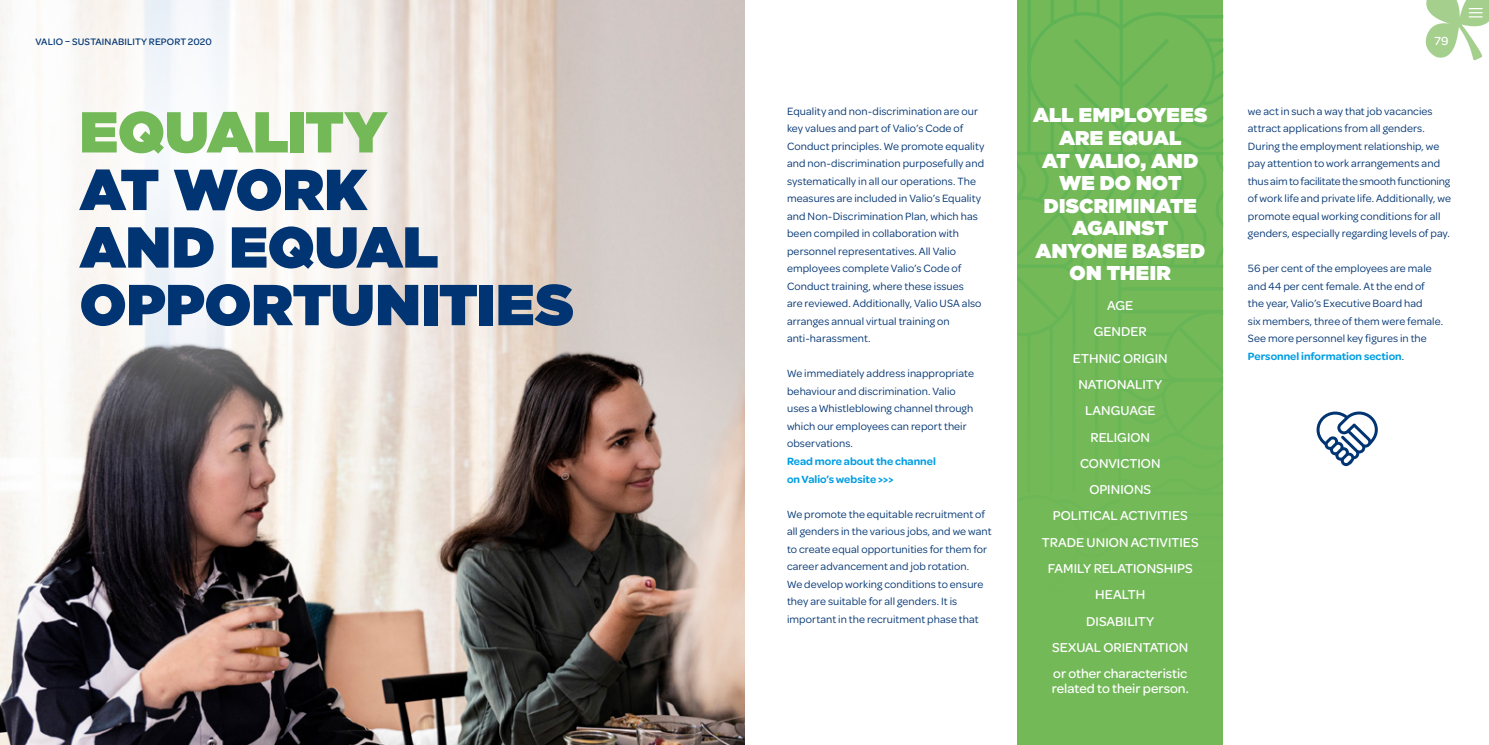
<style>
.page{position:relative;width:1489px;height:745px;background:#fff}
.page>*{position:absolute;margin:0;border:0;box-sizing:border-box;transform-origin:0 0}
.nostoteksti{font:900 57.5px/57.5px "Gotham";color:#003472}
.nostoteksti-2{font:900 57.5px "Gotham";color:#73b958}
.nostoteksti-3{font:900 20px/22.5px "Gotham";letter-spacing:.01em;color:#fff;text-align:center}
.nostoteksti-4{font:500 13.75px "Omnes Valio";color:#fff}
.t1{font:500 12.5px "Omnes Valio";color:#fff}
.t2{font:11.25px/17.5px "Omnes Valio";letter-spacing:.005em;color:#003472}
.t3{font:600 11.25px/17.5px "Omnes Valio";color:#009ee3}
.t4{font:500 10px "Omnes Valio";letter-spacing:.01em;color:#003472}
.s1{font-weight:400;color:#003472}
</style>
<div class="page">
<hr style="left:744px;top:0;width:1px;height:744px;background:#003472">
<img style="left:0;top:0;width:744px;height:744px">
<svg style="left:0;top:0;width:548px;height:492px"></svg>
<div style="left:1017px;top:0;width:205px;height:744px;background:#73b958"></div>
<svg style="left:1017px;top:0;width:206px;height:601px"></svg>
<hr style="left:1017px;top:152px;width:205px;height:3px;background:#009848">
<svg style="left:1316px;top:411px;width:61px;height:55px"></svg>
<svg style="left:1425px;top:0;width:63px;height:61px"></svg>
<p class="t4" style="left:35px;top:35px;width:178px">VALIO – SUSTAINABILITY REPORT 2020</p>
<p class="t1" style="left:1434px;top:32px;width:16px">79</p>
<p class="nostoteksti-2" style="left:80px;top:91px;width:309px">EQUALITY</p>
<p class="nostoteksti" style="left:80px;top:160px;width:288px">AT WORK</p>
<p class="nostoteksti" style="left:80px;top:217px;width:495px">AND EQUAL<br>OPPORTUNITIES</p>
<p class="t2" style="left:787px;top:101px;width:199px">Equality and non-discrimination are our key values and part of Valio’s Code of Conduct principles. We promote equality and non-discrimination purposefully and systematically in all our operations. The measures are included in Valio’s Equality and Non-Discrimination Plan, which has been compiled in collaboration with personnel representatives. All Valio employees complete Valio’s Code of Conduct training, where these issues<br>are reviewed. Additionally, Valio USA also arranges annual virtual training on anti-harassment.</p>
<p class="t2" style="left:787px;top:364px;width:188px">We immediately address inappropriate behaviour and discrimination. Valio</p>
<p class="t2" style="left:787px;top:399px;width:188px">uses a Whistleblowing channel through which our employees can report their</p>
<p class="t3" style="left:787px;top:434px;width:150px"><span class="s1">observations.<br></span>Read more about the channel on Valio’s website &gt;&gt;&gt;</p>
<p class="t2" style="left:787px;top:504px;width:206px">We promote the equitable recruitment of all genders in the various jobs, and we want to create equal opportunities for them for career advancement and job rotation.</p>
<p class="t2" style="left:787px;top:574px;width:198px">We develop working conditions to ensure they are suitable for all genders. It is</p>
<p class="t2" style="left:787px;top:609px;width:193px">important in the recruitment phase that</p>
<p class="nostoteksti-3" style="left:1032px;top:104px;width:176px">ALL EMPLOYEES<br>ARE EQUAL</p>
<p class="nostoteksti-3" style="left:1035px;top:149px;width:171px">AT VALIO, AND<br>WE DO NOT<br>DISCRIMINATE<br>AGAINST<br>ANYONE BASED<br>ON THEIR</p>
<p class="nostoteksti-4" style="left:1107px;top:296px;width:28px">AGE</p>
<p class="nostoteksti-4" style="left:1093px;top:322px;width:54px">GENDER</p>
<p class="nostoteksti-4" style="left:1072px;top:348px;width:96px">ETHNIC ORIGIN</p>
<p class="nostoteksti-4" style="left:1078px;top:375px;width:85px">NATIONALITY</p>
<p class="nostoteksti-4" style="left:1084px;top:401px;width:72px">LANGUAGE</p>
<p class="nostoteksti-4" style="left:1090px;top:427px;width:61px">RELIGION</p>
<p class="nostoteksti-4" style="left:1079px;top:453px;width:82px">CONVICTION</p>
<p class="nostoteksti-4" style="left:1089px;top:480px;width:63px">OPINIONS</p>
<p class="nostoteksti-4" style="left:1052px;top:506px;width:136px">POLITICAL ACTIVITIES</p>
<p class="nostoteksti-4" style="left:1041px;top:532px;width:158px">TRADE UNION ACTIVITIES</p>
<p class="nostoteksti-4" style="left:1047px;top:558px;width:146px">FAMILY RELATIONSHIPS</p>
<p class="nostoteksti-4" style="left:1095px;top:585px;width:52px">HEALTH</p>
<p class="nostoteksti-4" style="left:1086px;top:611px;width:70px">DISABILITY</p>
<p class="nostoteksti-4" style="left:1052px;top:637px;width:138px">SEXUAL ORIENTATION</p>
<p class="nostoteksti-4" style="left:1053px;top:663px;width:136px">or other characteristic</p>
<p class="nostoteksti-4" style="left:1051px;top:678px;width:138px">related to their person.</p>
<p class="t2" style="left:1247px;top:101px;width:186px">we act in such a way that job vacancies attract applications from all genders.</p>
<p class="t2" style="left:1247px;top:136px;width:204px">During the employment relationship, we pay attention to work arrangements and thus aim to facilitate the smooth functioning of work life and private life. Additionally, we promote equal working conditions for all genders, especially regarding levels of pay.</p>
<p class="t2" style="left:1247px;top:259px;width:185px">56 per cent of the employees are male</p>
<p class="t2" style="left:1247px;top:276px;width:178px">and 44 per cent female. At the end of</p>
<p class="t2" style="left:1247px;top:294px;width:176px">the year, Valio’s Executive Board had</p>
<p class="t2" style="left:1247px;top:311px;width:197px">six members, three of them were female.<br>See more personnel key figures in the</p>
<p class="t3" style="left:1247px;top:346px;width:158px">Personnel information section<span class="s1">.</span></p>
</div>
